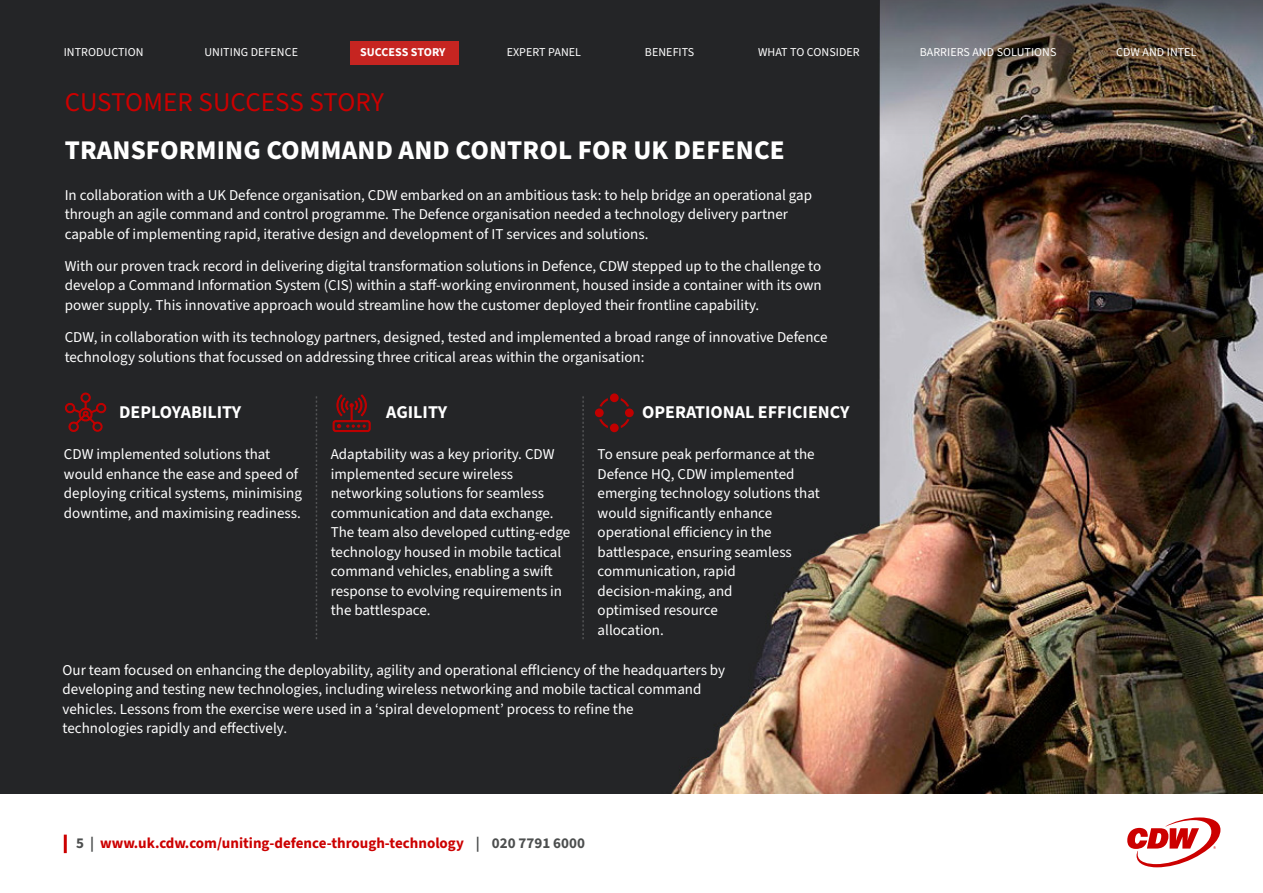
<style>
.page{position:relative;width:1263px;height:893px;background:#fff}
.page>*{position:absolute;margin:0;border:0;box-sizing:border-box;transform-origin:0 0}
.Paragraph_Title_Red_Uppercase{font:800 27px "Source Sans 3";letter-spacing:.005em;color:#fff}
.Paragraph_Title_Red_Uppercase-2{font:27px "Source Sans 3";letter-spacing:.005em;color:#c00}
.Body_text{font:700 18px "Source Sans 3";color:#fff}
.Body_text-2{font:15px/19.5px "Source Sans 3";color:#fff}
.t1{font:700 15px "Source Sans 3";color:#c00}
.Optional_Subtitle_Grey_Sentence_case{font:12px "Source Sans 3";letter-spacing:.005em;color:#fff}
.Optional_Subtitle_Grey_Sentence_case-2{font:700 12px "Source Sans 3";letter-spacing:-.005em;color:#fff}
.s1{color:#4c4e4e}
</style>
<div class="page">
<img style="left:0;top:0;width:1263px;height:794px">
<img style="left:880px;top:0;width:383px;height:137px">
<svg style="left:316px;top:396px;width:1px;height:243px"></svg>
<svg style="left:582px;top:396px;width:2px;height:243px"></svg>
<svg style="left:620px;top:398px;width:9px;height:9px"></svg>
<svg style="left:599px;top:398px;width:9px;height:9px"></svg>
<svg style="left:620px;top:419px;width:9px;height:9px"></svg>
<svg style="left:599px;top:419px;width:9px;height:9px"></svg>
<div style="left:595px;top:408px;width:9px;height:9px;background:#c00000;border-radius:50%"></div>
<div style="left:625px;top:408px;width:9px;height:9px;background:#c00000;border-radius:50%"></div>
<div style="left:610px;top:423px;width:9px;height:9px;background:#c00000;border-radius:50%"></div>
<div style="left:610px;top:393px;width:9px;height:9px;background:#c00000;border-radius:50%"></div>
<div style="left:340px;top:398px;width:5px;height:15px;background:#c00000"></div>
<div style="left:340px;top:398px;width:5px;height:15px;border:1px solid #c00000"></div>
<svg style="left:361px;top:395px;width:7px;height:21px"></svg>
<div style="left:361px;top:395px;width:7px;height:21px;border:1px solid #c00000"></div>
<svg style="left:335px;top:395px;width:7px;height:21px"></svg>
<div style="left:335px;top:395px;width:7px;height:21px;border:1px solid #c00000"></div>
<div style="left:358px;top:398px;width:5px;height:15px;background:#c00000"></div>
<div style="left:358px;top:398px;width:5px;height:15px;border:1px solid #c00000"></div>
<svg style="left:332px;top:401px;width:39px;height:31px"></svg>
<svg style="left:64px;top:393px;width:42px;height:40px;background:#4c1b1c"></svg>
<svg style="left:1127px;top:817px;width:93px;height:50px"></svg>
<hr style="left:64px;top:835px;width:3px;height:18px;background:#c00">
<div style="left:350px;top:41px;width:108px;height:23px;background:#c62521"></div>
<p class="Optional_Subtitle_Grey_Sentence_case" style="left:64px;top:44px;width:81px">INTRODUCTION</p>
<p class="Optional_Subtitle_Grey_Sentence_case" style="left:204px;top:44px;width:95px">UNITING DEFENCE</p>
<p class="Optional_Subtitle_Grey_Sentence_case-2" style="left:360px;top:44px;width:87px">SUCCESS STORY</p>
<p class="Optional_Subtitle_Grey_Sentence_case" style="left:507px;top:44px;width:76px">EXPERT PANEL</p>
<p class="Optional_Subtitle_Grey_Sentence_case" style="left:645px;top:44px;width:51px">BENEFITS</p>
<p class="Optional_Subtitle_Grey_Sentence_case" style="left:758px;top:44px;width:103px">WHAT TO CONSIDER</p>
<p class="Optional_Subtitle_Grey_Sentence_case" style="left:920px;top:44px;width:138px">BARRIERS AND SOLUTIONS</p>
<p class="Optional_Subtitle_Grey_Sentence_case" style="left:1116px;top:44px;width:82px">CDW AND INTEL</p>
<p class="Paragraph_Title_Red_Uppercase-2" style="left:65px;top:84px;width:321px">CUSTOMER SUCCESS STORY</p>
<p class="Paragraph_Title_Red_Uppercase" style="left:65px;top:132px;width:721px">TRANSFORMING COMMAND AND CONTROL FOR UK DEFENCE</p>
<p class="Body_text-2" style="left:65px;top:185px;width:749px">In collaboration with a UK Defence organisation, CDW embarked on an ambitious task: to help bridge an operational gap through an agile command and control programme. The Defence organisation needed a technology delivery partner capable of implementing rapid, iterative design and development of IT services and solutions.</p>
<p class="Body_text-2" style="left:65px;top:257px;width:758px;text-align:justify">With our proven track record in delivering digital transformation solutions in Defence, CDW stepped up to the challenge to develop a Command Information System (CIS) within a staff-working environment, housed inside a container with its own power supply. This innovative approach would streamline how the customer deployed their frontline capability.</p>
<p class="Body_text-2" style="left:65px;top:328px;width:764px">CDW, in collaboration with its technology partners, designed, tested and implemented a broad range of innovative Defence technology solutions that focussed on addressing three critical areas within the organisation:</p>
<p class="Body_text" style="left:119px;top:400px;width:124px">DEPLOYABILITY</p>
<p class="Body_text" style="left:386px;top:400px;width:62px">AGILITY</p>
<p class="Body_text" style="left:642px;top:400px;width:209px">OPERATIONAL EFFICIENCY</p>
<p class="Body_text-2" style="left:64px;top:445px;width:239px">CDW implemented solutions that would enhance the ease and speed of deploying critical systems, minimising downtime, and maximising readiness.</p>
<p class="Body_text-2" style="left:331px;top:445px;width:241px">Adaptability was a key priority. CDW implemented secure wireless networking solutions for seamless communication and data exchange.<br>The team also developed cutting-edge technology housed in mobile tactical command vehicles, enabling a swift response to evolving requirements in the battlespace.</p>
<p class="Body_text-2" style="left:598px;top:445px;width:224px">To ensure peak performance at the<br>Defence HQ, CDW implemented emerging technology solutions that would significantly enhance operational efficiency in the battlespace, ensuring seamless communication, rapid decision-making, and<br>optimised resource<br>allocation.</p>
<p class="Body_text-2" style="left:63px;top:660px;width:664px">Our team focused on enhancing the deployability, agility and operational effIciency of the headquarters by developing and testing new technologies, including wireless networking and mobile tactical command vehicles. Lessons from the exercise were used in a ‘spiral development’ process to refine the<br>technologies rapidly and effectively.</p>
<p class="t1" style="left:76px;top:833px;width:510px"><span class="s1">5 |</span> www.uk.cdw.com/uniting-defence-through-technology <span class="s1">| 020 7791 6000</span></p>
</div>
